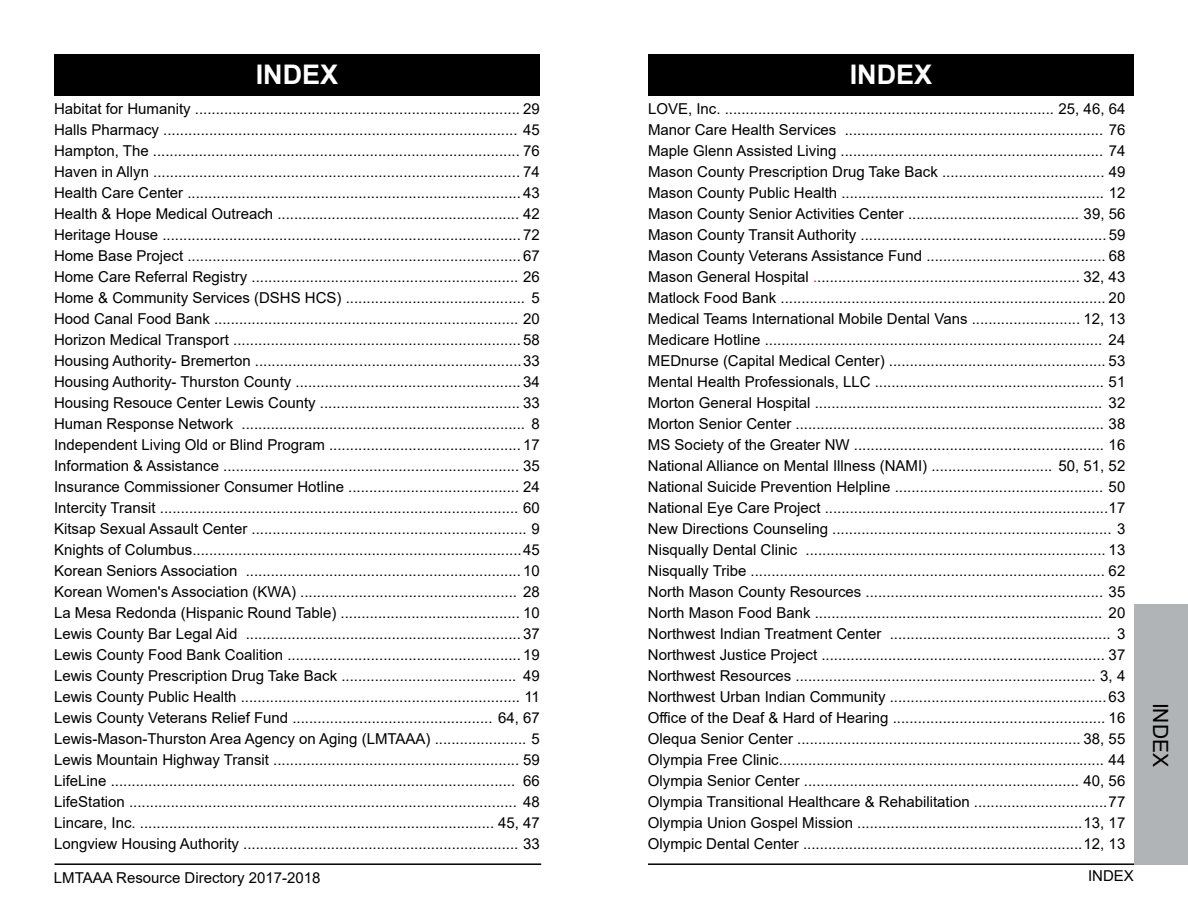
<style>
.page{position:relative;width:1188px;height:918px;background:#fff}
.page>*{position:absolute;margin:0;border:0;box-sizing:border-box;transform-origin:0 0}
.t1{font:700 27px "Arial";color:#fff}
.t2{font:21px "Arial";color:#000}
.t3{font:15px/21px "Arial";color:#000;text-align:justify}
.s1{color:#d2232a}
</style>
<div class="page">
<div style="left:54px;top:54px;width:486px;height:41px;background:#000"></div>
<div style="left:648px;top:54px;width:486px;height:41px;background:#000"></div>
<hr style="left:648px;top:863px;width:486px;height:2px;background:#000">
<hr style="left:55px;top:863px;width:486px;height:2px;background:#000">
<div style="left:1134px;top:605px;width:54px;height:260px;background:#b1b4b6"></div>
<h1 class="t1" style="left:256px;top:56px;width:84px">INDEX</h1>
<h1 class="t1" style="left:850px;top:56px;width:84px">INDEX</h1>
<p class="t3" style="left:648px;top:98px;width:479px">LOVE, Inc. ............................................................................... 25, 46, 64<br>Manor Care Health Services .............................................................. 76<br>Maple Glenn Assisted Living ............................................................... 74<br>Mason County Prescription Drug Take Back ....................................... 49<br>Mason County Public Health ............................................................... 12<br>Mason County Senior Activities Center ......................................... 39, 56<br>Mason County Transit Authority ...........................................................59<br>Mason County Veterans Assistance Fund ........................................... 68<br>Mason General Hospital <span class="s1">.</span>............................................................... 32, 43<br>Matlock Food Bank .............................................................................. 20<br>Medical Teams International Mobile Dental Vans .......................... 12, 13<br>Medicare Hotline ................................................................................. 24<br>MEDnurse (Capital Medical Center) .................................................... 53<br>Mental Health Professionals, LLC ....................................................... 51<br>Morton General Hospital ..................................................................... 32<br>Morton Senior Center .......................................................................... 38<br>MS Society of the Greater NW ............................................................ 16<br>National Alliance on Mental Illness (NAMI) ............................. 50, 51, 52<br>National Suicide Prevention Helpline .................................................. 50<br>National Eye Care Project ....................................................................17<br>New Directions Counseling ................................................................... 3<br>Nisqually Dental Clinic ........................................................................ 13<br>Nisqually Tribe ..................................................................................... 62<br>North Mason County Resources ......................................................... 35<br>North Mason Food Bank ..................................................................... 20<br>Northwest Indian Treatment Center ..................................................... 3<br>Northwest Justice Project .................................................................... 37<br>Northwest Resources ........................................................................ 3, 4<br>Northwest Urban Indian Community .................................................... 63<br>Office of the Deaf &amp; Hard of Hearing ................................................... 16<br>Olequa Senior Center .................................................................... 38, 55<br>Olympia Free Clinic.............................................................................. 44<br>Olympia Senior Center .................................................................. 40, 56<br>Olympia Transitional Healthcare &amp; Rehabilitation ................................77<br>Olympia Union Gospel Mission ......................................................13, 17<br>Olympic Dental Center ...................................................................12, 13</p>
<p class="t3" style="left:54px;top:867px;width:268px">LMTAAA Resource Directory 2017-2018</p>
<p class="t3" style="left:1088px;top:865px;width:47px">INDEX</p>
<p class="t3" style="left:54px;top:98px;width:487px">Habitat for Humanity .............................................................................. 29<br>Halls Pharmacy ..................................................................................... 45<br>Hampton, The ........................................................................................ 76<br>Haven in Allyn ........................................................................................ 74<br>Health Care Center ................................................................................ 43<br>Health &amp; Hope Medical Outreach .......................................................... 42<br>Heritage House ...................................................................................... 72<br>Home Base Project ................................................................................ 67<br>Home Care Referral Registry ................................................................ 26<br>Home &amp; Community Services (DSHS HCS) ........................................... 5<br>Hood Canal Food Bank ......................................................................... 20<br>Horizon Medical Transport ..................................................................... 58<br>Housing Authority- Bremerton ................................................................33<br>Housing Authority- Thurston County ...................................................... 34<br>Housing Resouce Center Lewis County ................................................ 33<br>Human Response Network .................................................................... 8<br>Independent Living Old or Blind Program .............................................. 17<br>Information &amp; Assistance ....................................................................... 35<br>Insurance Commissioner Consumer Hotline ......................................... 24<br>Intercity Transit ...................................................................................... 60<br>Kitsap Sexual Assault Center .................................................................. 9<br>Knights of Columbus...............................................................................45<br>Korean Seniors Association .................................................................. 10<br>Korean Women's Association (KWA) .................................................... 28<br>La Mesa Redonda (Hispanic Round Table) ........................................... 10<br>Lewis County Bar Legal Aid .................................................................. 37<br>Lewis County Food Bank Coalition ........................................................ 19<br>Lewis County Prescription Drug Take Back .......................................... 49<br>Lewis County Public Health ................................................................... 11<br>Lewis County Veterans Relief Fund ................................................ 64, 67<br>Lewis-Mason-Thurston Area Agency on Aging (LMTAAA) ...................... 5<br>Lewis Mountain Highway Transit ........................................................... 59<br>LifeLine ................................................................................................. 66<br>LifeStation ............................................................................................. 48<br>Lincare, Inc. ..................................................................................... 45, 47<br>Longview Housing Authority .................................................................. 33</p>
<h2 class="t2" style="left:1175px;top:703px;width:66px;rotate:90deg">INDEX</h2>
</div>
